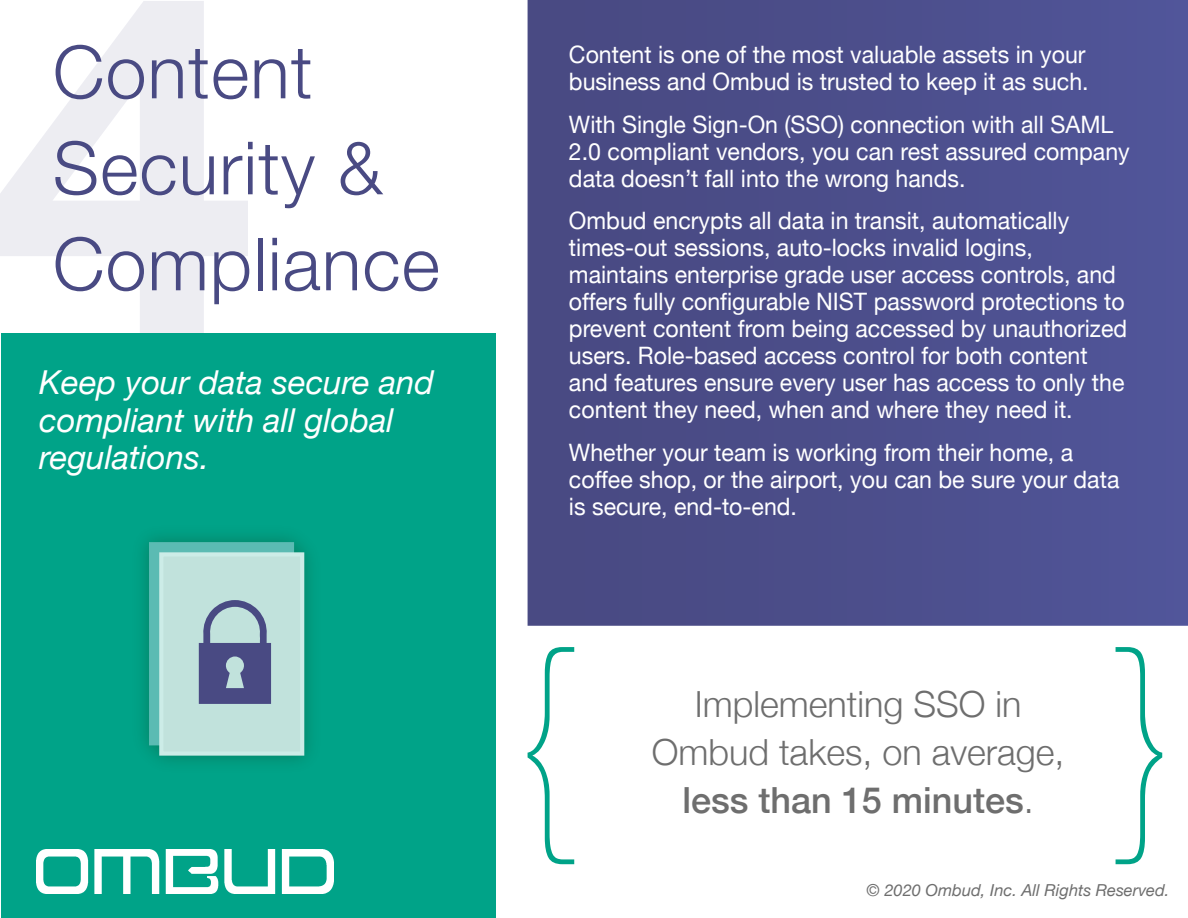
<style>
.page{position:relative;width:1188px;height:918px;background:#fff}
.page>*{position:absolute;margin:0;border:0;box-sizing:border-box;transform-origin:0 0}
.t1{font:300 73.5px/96px "Helvetica Neue";letter-spacing:.015em;color:#494a83}
.t2{font:300 36px/48px "Helvetica Neue";color:#6e6e6e;text-align:center}
.t3{font:italic 33px/37.5px "Helvetica Neue";color:#fff}
.t4{font:24px/27px "Helvetica Neue";color:#fff;scale:.96 1}
.t5{font:italic 16.5px "Helvetica Neue";color:#6e6e6e}
.s1{font-weight:500}
</style>
<div class="page">
<div style="left:1px;top:333px;width:494px;height:585px;background:#00a388"></div>
<div style="left:528px;top:0;width:660px;height:626px;background:linear-gradient(to right,#484880,#505598)"></div>
<svg style="left:0;top:1px;width:248px;height:332px"></svg>
<img style="left:36px;top:850px;width:297px;height:43px">
<img style="left:144px;top:537px;width:165px;height:224px">
<div style="left:149px;top:542px;width:145px;height:203px;background:#5bbbb3"></div>
<div style="left:159px;top:552px;width:145px;height:204px;background:#c1e2dc;border:4px solid #fff"></div>
<svg style="left:199px;top:600px;width:72px;height:104px"></svg>
<svg style="left:528px;top:647px;width:46px;height:217px"></svg>
<svg style="left:1116px;top:647px;width:46px;height:217px"></svg>
<h1 class="t1" style="left:53px;top:19px;width:389px">Content<br>Security &amp;<br>Compliance</h1>
<h3 class="t3" style="left:39px;top:366px;width:396px">Keep your data secure and compliant with all global regulations.</h3>
<p class="t4" style="left:569px;top:42px;width:543px">Content is one of the most valuable assets in your business and Ombud is trusted to keep it as such.</p>
<p class="t4" style="left:569px;top:112px;width:586px">With Single Sign-On (SSO) connection with all SAML<br>2.0 compliant vendors, you can rest assured company data doesn’t fall into the wrong hands.</p>
<p class="t4" style="left:569px;top:208px;width:583px">Ombud encrypts all data in transit, automatically times-out sessions, auto-locks invalid logins, maintains enterprise grade user access controls, and offers fully configurable NIST password protections to prevent content from being accessed by unauthorized users. Role-based access control for both content and features ensure every user has access to only the content they need, when and where they need it.</p>
<p class="t4" style="left:569px;top:440px;width:575px">Whether your team is working from their home, a coffee shop, or the airport, you can be sure your data is secure, end-to-end.</p>
<h2 class="t2" style="left:652px;top:678px;width:414px">Implementing SSO in<br>Ombud takes, on average, <span class="s1">less than 15 minutes</span>.</h2>
<p class="t5" style="left:867px;top:878px;width:304px">© 2020 Ombud, Inc. All Rights Reserved.</p>
</div>
